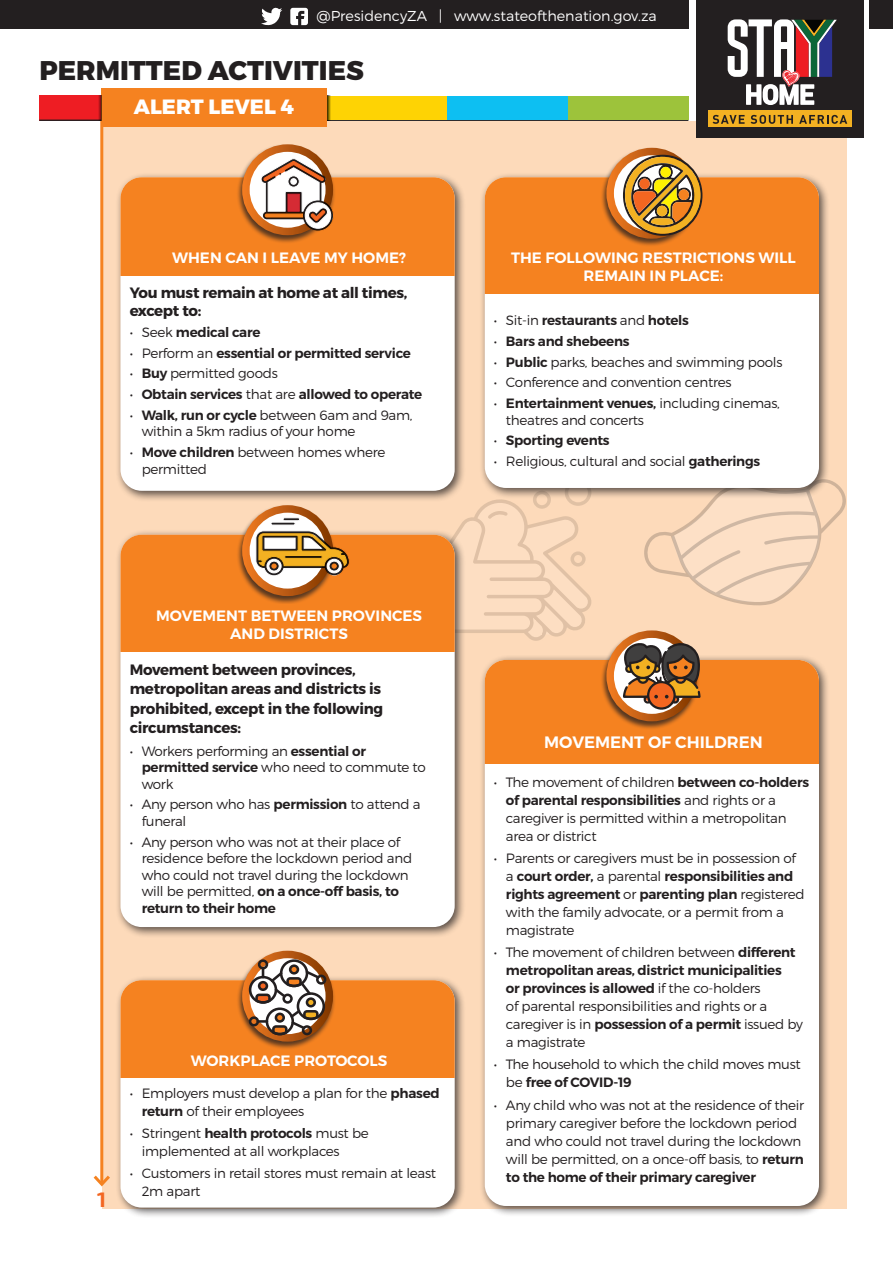
<style>
.page{position:relative;width:893px;height:1263px;background:#fff}
.page>*{position:absolute;margin:0;border:0;box-sizing:border-box;transform-origin:0 0}
.t1{font:27px "Trueno Ex Bd";color:#231f20}
.t2{font:700 21px "Exo 2";color:#f36621}
.t3{font:20.7px "Trueno Ex Bd";color:#fff}
.t4{font:16.5px "Trueno S Bd";color:#fff}
.t5{font:15px/19.5px "Trueno Bd";letter-spacing:-.02em;color:#231f20}
.t6{font:15px/18px "Trueno S Bd";color:#fff;text-align:center}
.t7{font:14.4px "Trueno Lt";color:#fff}
.t8{font:13.5px/18px "Trueno Lt";letter-spacing:-.02em;color:#231f20}
.t9{font:13.5px/18px "Trueno S Bd";letter-spacing:-.02em;color:#231f20}
.s1{font-family:"Trueno Lt"}
.s2{font-family:"Trueno S Bd"}
</style>
<div class="page">
<div style="left:102px;top:121px;width:744px;height:1088px;background:#fddaba"></div>
<svg style="left:458px;top:499px;width:133px;height:142px"></svg>
<svg style="left:644px;top:414px;width:203px;height:197px"></svg>
<hr style="left:100px;top:116px;width:3px;height:1068px;background:#f58220">
<svg style="left:93px;top:1172px;width:17px;height:15px"></svg>
<div style="left:0;top:0;width:688px;height:29px;background:#231f20"></div>
<div style="left:870px;top:0;width:23px;height:29px;background:#231f20"></div>
<div style="left:697px;top:0;width:167px;height:138px;background:#231f20"></div>
<svg style="left:728px;top:19px;width:109px;height:86px"></svg>
<div style="left:708px;top:110px;width:144px;height:17px;background:#f3b122"></div>
<svg style="left:713px;top:115px;width:32px;height:9px"></svg>
<svg style="left:751px;top:115px;width:42px;height:9px"></svg>
<svg style="left:799px;top:115px;width:48px;height:9px"></svg>
<svg style="left:261px;top:8px;width:21px;height:17px"></svg>
<svg style="left:290px;top:8px;width:18px;height:17px"></svg>
<div style="left:39px;top:96px;width:168px;height:25px;background:#ee1d23"></div>
<hr style="left:39px;top:120px;width:649px;height:1px;background:#231f20">
<div style="left:102px;top:89px;width:225px;height:38px;background:#f58220"></div>
<div style="left:327px;top:96px;width:121px;height:23px;background:#fed304"></div>
<div style="left:448px;top:96px;width:120px;height:23px;background:#0dbff2"></div>
<div style="left:568px;top:96px;width:120px;height:23px;background:#9dc33b"></div>
<hr style="left:327px;top:96px;width:3px;height:25px;background:#231f20">
<svg style="left:98px;top:96px;width:4px;height:25px"></svg>
<div style="left:115px;top:172px;width:351px;height:330px;background:#231f20;opacity:.75"></div>
<div style="left:120px;top:177px;width:335px;height:314px;background:#fff;border-radius:21px"></div>
<div style="left:120px;top:177px;width:335px;height:99px;background:#f58220"></div>
<div style="left:236px;top:144px;width:100px;height:100px;background:#231f20;opacity:.75"></div>
<svg style="left:246px;top:148px;width:83px;height:83px"></svg>
<div style="left:242px;top:144px;width:91px;height:91px;border:8px solid #fff;border-radius:50%"></div>
<div style="left:479px;top:172px;width:351px;height:327px;background:#231f20;opacity:.75"></div>
<div style="left:485px;top:177px;width:334px;height:311px;background:#fff;border-radius:21px"></div>
<div style="left:485px;top:177px;width:334px;height:117px;background:#f58220"></div>
<div style="left:600px;top:147px;width:100px;height:100px;background:#231f20;opacity:.75"></div>
<svg style="left:610px;top:152px;width:84px;height:83px"></svg>
<div style="left:606px;top:148px;width:91px;height:91px;border:8px solid #fff;border-radius:50%"></div>
<div style="left:115px;top:975px;width:351px;height:244px;background:#231f20;opacity:.75"></div>
<div style="left:120px;top:980px;width:335px;height:227px;background:#fff;border-radius:21px"></div>
<div style="left:120px;top:980px;width:335px;height:97px;background:#f58220"></div>
<div style="left:236px;top:950px;width:100px;height:100px;background:#231f20;opacity:.75"></div>
<div style="left:242px;top:951px;width:91px;height:91px;border:8px solid #fff;border-radius:50%"></div>
<div style="left:479px;top:655px;width:351px;height:562px;background:#231f20;opacity:.75"></div>
<div style="left:485px;top:660px;width:334px;height:546px;background:#fff;border-radius:21px"></div>
<div style="left:485px;top:660px;width:334px;height:103px;background:#f58220"></div>
<div style="left:600px;top:630px;width:100px;height:100px;background:#231f20;opacity:.75"></div>
<svg style="left:610px;top:634px;width:84px;height:84px"></svg>
<div style="left:606px;top:630px;width:91px;height:91px;border:8px solid #fff;border-radius:50%"></div>
<div style="left:115px;top:529px;width:351px;height:409px;background:#231f20;opacity:.75"></div>
<div style="left:120px;top:535px;width:335px;height:392px;background:#fff;border-radius:21px"></div>
<div style="left:120px;top:535px;width:335px;height:116px;background:#f58220"></div>
<div style="left:236px;top:504px;width:100px;height:100px;background:#231f20;opacity:.75"></div>
<svg style="left:246px;top:509px;width:83px;height:83px;background:#efd9c7"></svg>
<div style="left:242px;top:505px;width:91px;height:91px;border:8px solid #fff;border-radius:50%"></div>
<svg style="left:255px;top:530px;width:95px;height:46px;background:#bf9a61"></svg>
<div style="left:283px;top:517px;width:17px;height:4px;border:1px solid #fff"></div>
<div style="left:271px;top:522px;width:24px;height:3px;border:1px solid #fff"></div>
<svg style="left:259px;top:157px;width:78px;height:75px;background:#cda791"></svg>
<svg style="left:249px;top:959px;width:77px;height:76px;background:#af9989"></svg>
<svg style="left:623px;top:155px;width:79px;height:81px;background:#c08e43"></svg>
<svg style="left:621px;top:639px;width:87px;height:71px"></svg>
<p class="t7" style="left:317px;top:7px;width:342px">@PresidencyZA | www.stateofthenation.gov.za</p>
<h1 class="t1" style="left:39px;top:54px;width:326px">PERMITTED ACTIVITIES</h1>
<h3 class="t3" style="left:134px;top:93px;width:161px">ALERT LEVEL 4</h3>
<p class="t6" style="left:172px;top:249px;width:235px">WHEN CAN I LEAVE MY HOME?</p>
<p class="t5" style="left:130px;top:284px;width:279px;line-height:18px">You must remain at home at all times, except to:</p>
<p class="t9" style="left:130px;top:323px;width:132px"><span class="s1">• Seek</span> medical care</p>
<p class="t9" style="left:130px;top:344px;width:283px"><span class="s1">• Perform an</span> essential or permitted service</p>
<p class="t8" style="left:130px;top:364px;width:150px">• <span class="s2">Buy</span> permitted goods</p>
<p class="t9" style="left:130px;top:385px;width:294px"><span class="s1">•</span> Obtain services <span class="s1">that are</span> allowed to operate</p>
<p class="t8" style="left:142px;top:407px;width:272px;line-height:16.5px;text-indent:-12px">• <span class="s2">Walk, run or cycle</span> between 6am and 9am, within a 5km radius of your home</p>
<p class="t8" style="left:142px;top:444px;width:245px;line-height:16.5px;text-indent:-12px">• <span class="s2">Move children</span> between homes where permitted</p>
<p class="t6" style="left:156px;top:607px;width:268px">MOVEMENT BETWEEN PROVINCES<br>AND DISTRICTS</p>
<p class="t5" style="left:130px;top:660px;width:255px">Movement between provinces, metropolitan areas and districts is prohibited, except in the following circumstances:</p>
<p class="t8" style="left:142px;top:742px;width:286px;line-height:16.5px;text-indent:-12px">• Workers performing an <span class="s2">essential or permitted service</span> who need to commute to work</p>
<p class="t8" style="left:142px;top:796px;width:280px;line-height:16.5px;text-indent:-12px">• Any person who has <span class="s2">permission</span> to attend a funeral</p>
<p class="t8" style="left:142px;top:833px;width:272px;line-height:16.5px;text-indent:-12px">• Any person who was not at their place of residence before the lockdown period and who could not travel during the lockdown</p>
<p class="t9" style="left:142px;top:883px;width:259px;line-height:16.5px"><span class="s1">will be permitted,</span> on a once-off basis, to return to their home</p>
<h2 class="t2" style="left:97px;top:1187px;width:11px">1</h2>
<p class="t6" style="left:191px;top:1052px;width:198px">WORKPLACE PROTOCOLS</p>
<p class="t8" style="left:142px;top:1084px;width:300px;text-indent:-12px">• Employers must develop a plan for the <span class="s2">phased return</span> of their employees</p>
<p class="t8" style="left:142px;top:1124px;width:229px;text-indent:-12px">• Stringent <span class="s2">health protocols</span> must be implemented at all workplaces</p>
<p class="t8" style="left:142px;top:1164px;width:296px;text-indent:-12px">• Customers in retail stores must remain at least<br>2m apart</p>
<p class="t6" style="left:511px;top:249px;width:286px">THE FOLLOWING RESTRICTIONS WILL<br>REMAIN IN PLACE:</p>
<p class="t9" style="left:494px;top:311px;width:196px"><span class="s1">• Sit-in</span> restaurants <span class="s1">and</span> hotels</p>
<p class="t9" style="left:494px;top:332px;width:137px"><span class="s1">•</span> Bars and shebeens</p>
<p class="t8" style="left:494px;top:352px;width:290px">• <span class="s2">Public</span> parks, beaches and swimming pools</p>
<p class="t8" style="left:494px;top:373px;width:239px">• Conference and convention centres</p>
<p class="t9" style="left:494px;top:394px;width:287px"><span class="s1">•</span> Entertainment venues, <span class="s1">including cinemas,</span></p>
<p class="t8" style="left:506px;top:410px;width:140px">theatres and concerts</p>
<p class="t9" style="left:494px;top:432px;width:117px"><span class="s1">•</span> Sporting events</p>
<p class="t8" style="left:494px;top:452px;width:268px">• Religious, cultural and social <span class="s2">gatherings</span></p>
<p class="t4" style="left:544px;top:731px;width:220px">MOVEMENT OF CHILDREN</p>
<p class="t8" style="left:494px;top:773px;width:317px">• The movement of children <span class="s2">between co-holders</span></p>
<p class="t9" style="left:506px;top:791px;width:271px">of parental responsibilities <span class="s1">and rights or a</span></p>
<p class="t8" style="left:506px;top:809px;width:282px">caregiver is permitted within a metropolitan area or district</p>
<p class="t8" style="left:494px;top:849px;width:303px">• Parents or caregivers must be in possession of</p>
<p class="t9" style="left:506px;top:867px;width:300px"><span class="s1">a</span> court order, <span class="s1">a parental</span> responsibilities and rights agreement <span class="s1">or</span> parenting plan <span class="s1">registered</span></p>
<p class="t8" style="left:506px;top:903px;width:279px">with the family advocate, or a permit from a magistrate</p>
<p class="t8" style="left:494px;top:943px;width:303px">• The movement of children between <span class="s2">different</span></p>
<p class="t9" style="left:506px;top:961px;width:277px">metropolitan areas, district municipalities or provinces is allowed <span class="s1">if the co-holders</span></p>
<p class="t8" style="left:506px;top:997px;width:298px">of parental responsibilities and rights or a caregiver is in <span class="s2">possession of a permit</span> issued by a magistrate</p>
<p class="t8" style="left:494px;top:1055px;width:308px">• The household to which the child moves must</p>
<p class="t9" style="left:506px;top:1074px;width:127px"><span class="s1">be</span> free of COVID-19</p>
<p class="t8" style="left:506px;top:1096px;width:300px;text-indent:-12px">• Any child who was not at the residence of their primary caregiver before the lockdown period and who could not travel during the lockdown will be permitted, on a once-off basis, to <span class="s2">return</span></p>
<p class="t9" style="left:506px;top:1168px;width:251px">to the home of their primary caregiver</p>
</div>
